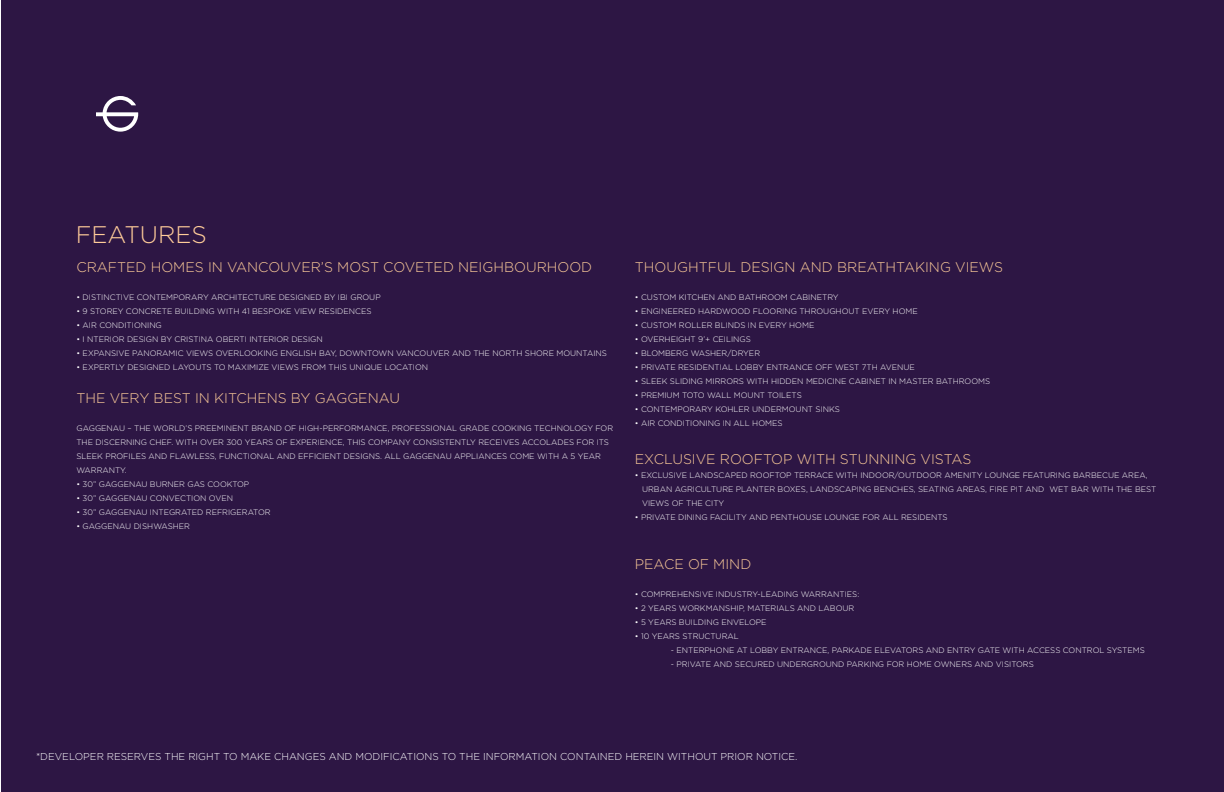
<style>
.page{position:relative;width:1224px;height:792px;background:#fff}
.page>*{position:absolute;margin:0;border:0;box-sizing:border-box;transform-origin:0 0}
.t1{font:300 24px "Gotham";color:#fc9}
.t2{font:300 14px "Gotham";color:#fdcc99}
.t3{font:300 10px "Gotham";color:#fff}
.t4{font:300 8px/14px "Gotham";color:#fff}
</style>
<div class="page">
<div style="left:1px;top:0;width:1223px;height:792px;background:#2d1644"></div>
<svg style="left:96px;top:96px;width:42px;height:36px"></svg>
<p class="t1" style="left:76px;top:221px;width:133px">FEATURES</p>
<p class="t2" style="left:76px;top:259px;width:517px">CRAFTED HOMES IN VANCOUVER’S MOST COVETED NEIGHBOURHOOD</p>
<p class="t4" style="left:76px;top:290px;width:306px">• DISTINCTIVE CONTEMPORARY ARCHITECTURE DESIGNED BY IBI GROUP</p>
<p class="t4" style="left:76px;top:304px;width:297px">• 9 STOREY CONCRETE BUILDING WITH 41 BESPOKE VIEW RESIDENCES</p>
<p class="t4" style="left:76px;top:318px;width:87px">• AIR CONDITIONING</p>
<p class="t4" style="left:76px;top:332px;width:248px">• I NTERIOR DESIGN BY CRISTINA OBERTI INTERIOR DESIGN</p>
<p class="t4" style="left:76px;top:346px;width:532px">• EXPANSIVE PANORAMIC VIEWS OVERLOOKING ENGLISH BAY, DOWNTOWN VANCOUVER AND THE NORTH SHORE MOUNTAINS</p>
<p class="t4" style="left:76px;top:360px;width:353px">• EXPERTLY DESIGNED LAYOUTS TO MAXIMIZE VIEWS FROM THIS UNIQUE LOCATION</p>
<p class="t2" style="left:76px;top:391px;width:325px">THE VERY BEST IN KITCHENS BY GAGGENAU</p>
<p class="t4" style="left:76px;top:422px;width:538px">GAGGENAU – THE WORLD’S PREEMINENT BRAND OF HIGH-PERFORMANCE, PROFESSIONAL GRADE COOKING TECHNOLOGY FOR THE DISCERNING CHEF. WITH OVER 300 YEARS OF EXPERIENCE, THIS COMPANY CONSISTENTLY RECEIVES ACCOLADES FOR ITS SLEEK PROFILES AND FLAWLESS, FUNCTIONAL AND EFFICIENT DESIGNS. ALL GAGGENAU APPLIANCES COME WITH A 5 YEAR WARRANTY.</p>
<p class="t4" style="left:76px;top:478px;width:174px">• 30” GAGGENAU BURNER GAS COOKTOP</p>
<p class="t4" style="left:76px;top:492px;width:158px">• 30” GAGGENAU CONVECTION OVEN</p>
<p class="t4" style="left:76px;top:506px;width:196px">• 30” GAGGENAU INTEGRATED REFRIGERATOR</p>
<p class="t4" style="left:76px;top:520px;width:115px">• GAGGENAU DISHWASHER</p>
<p class="t2" style="left:635px;top:259px;width:370px">THOUGHTFUL DESIGN AND BREATHTAKING VIEWS</p>
<p class="t4" style="left:635px;top:290px;width:205px">• CUSTOM KITCHEN AND BATHROOM CABINETRY</p>
<p class="t4" style="left:635px;top:304px;width:284px">• ENGINEERED HARDWOOD FLOORING THROUGHOUT EVERY HOME</p>
<p class="t4" style="left:635px;top:318px;width:181px">• CUSTOM ROLLER BLINDS IN EVERY HOME</p>
<p class="t4" style="left:635px;top:332px;width:118px">• OVERHEIGHT 9’+ CEILINGS</p>
<p class="t4" style="left:635px;top:346px;width:127px">• BLOMBERG WASHER/DRYER</p>
<p class="t4" style="left:635px;top:360px;width:281px">• PRIVATE RESIDENTIAL LOBBY ENTRANCE OFF WEST 7TH AVENUE</p>
<p class="t4" style="left:635px;top:374px;width:357px">• SLEEK SLIDING MIRRORS WITH HIDDEN MEDICINE CABINET IN MASTER BATHROOMS</p>
<p class="t4" style="left:635px;top:388px;width:168px">• PREMIUM TOTO WALL MOUNT TOILETS</p>
<p class="t4" style="left:635px;top:402px;width:207px">• CONTEMPORARY KOHLER UNDERMOUNT SINKS</p>
<p class="t4" style="left:635px;top:416px;width:149px">• AIR CONDITIONING IN ALL HOMES</p>
<p class="t2" style="left:635px;top:451px;width:338px">EXCLUSIVE ROOFTOP WITH STUNNING VISTAS</p>
<p class="t4" style="left:635px;top:468px;width:514px">• EXCLUSIVE LANDSCAPED ROOFTOP TERRACE WITH INDOOR/OUTDOOR AMENITY LOUNGE FEATURING BARBECUE AREA,</p>
<p class="t4" style="left:642px;top:482px;width:516px">URBAN AGRICULTURE PLANTER BOXES, LANDSCAPING BENCHES, SEATING AREAS, FIRE PIT AND WET BAR WITH THE BEST</p>
<p class="t4" style="left:642px;top:496px;width:84px">VIEWS OF THE CITY</p>
<p class="t4" style="left:635px;top:510px;width:314px">• PRIVATE DINING FACILITY AND PENTHOUSE LOUNGE FOR ALL RESIDENTS</p>
<p class="t2" style="left:635px;top:556px;width:118px">PEACE OF MIND</p>
<p class="t4" style="left:635px;top:587px;width:226px">• COMPREHENSIVE INDUSTRY-LEADING WARRANTIES:</p>
<p class="t4" style="left:635px;top:601px;width:221px">• 2 YEARS WORKMANSHIP, MATERIALS AND LABOUR</p>
<p class="t4" style="left:635px;top:615px;width:133px">• 5 YEARS BUILDING ENVELOPE</p>
<p class="t4" style="left:635px;top:629px;width:105px">• 10 YEARS STRUCTURAL</p>
<p class="t4" style="left:671px;top:643px;width:475px">- ENTERPHONE AT LOBBY ENTRANCE, PARKADE ELEVATORS AND ENTRY GATE WITH ACCESS CONTROL SYSTEMS</p>
<p class="t4" style="left:671px;top:657px;width:365px">- PRIVATE AND SECURED UNDERGROUND PARKING FOR HOME OWNERS AND VISITORS</p>
<p class="t3" style="left:36px;top:751px;width:763px">*DEVELOPER RESERVES THE RIGHT TO MAKE CHANGES AND MODIFICATIONS TO THE INFORMATION CONTAINED HEREIN WITHOUT PRIOR NOTICE.</p>
</div>
